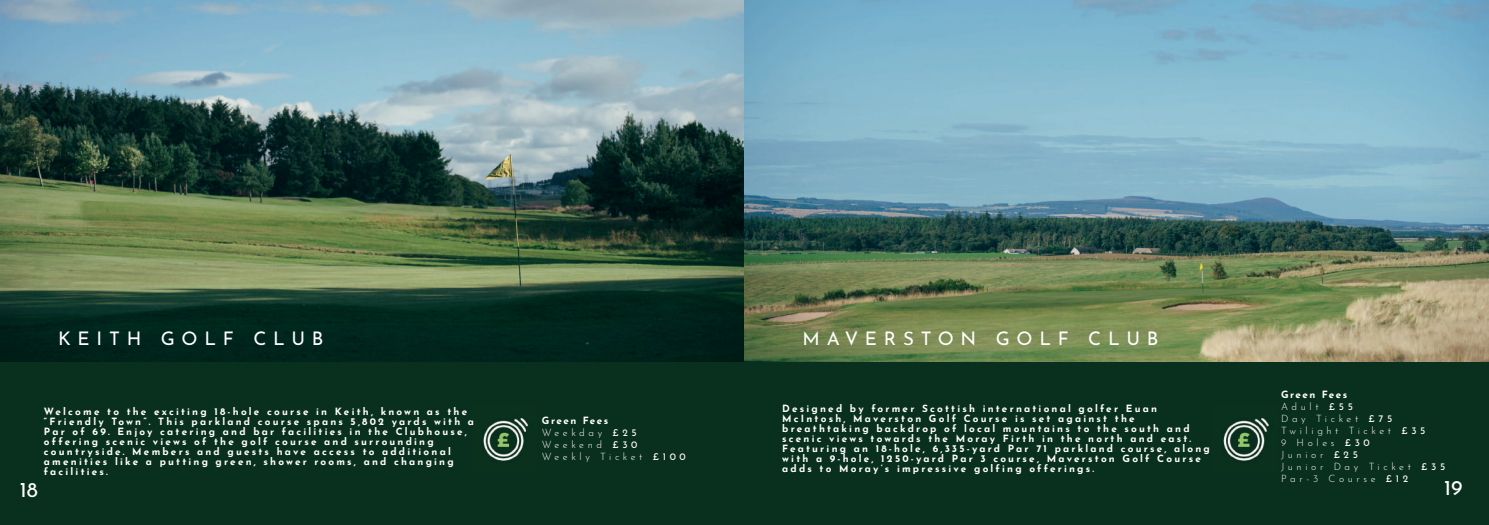
<style>
.page{position:relative;width:1489px;height:525px;background:#fff}
.page>*{position:absolute;margin:0;border:0;box-sizing:border-box;transform-origin:0 0}
.t1{font:21.25px "Josefin Sans";color:#fff}
.t2{font:18.75px "Josefin Sans";letter-spacing:.36em;color:#fff}
.t3{font:700 10px/10px "Josefin Sans";letter-spacing:.22em;color:#fff}
.t4{font:300 10px/12px "Josefin Sans";letter-spacing:.36em;color:#fff}
.s1{font-weight:700}
.s2{font-weight:400}
</style>
<div class="page">
<div style="left:0;top:227px;width:1488px;height:298px;background:#092f1e"></div>
<img style="left:0;top:0;width:1489px;height:361px">
<img style="left:1223px;top:418px;width:46px;height:43px">
<img style="left:483px;top:418px;width:46px;height:43px">
<h2 class="t2" style="left:58px;top:323px;width:267px">KEITH GOLF CLUB</h2>
<h2 class="t2" style="left:802px;top:323px;width:357px">MAVERSTON GOLF CLUB</h2>
<p class="t4" style="left:1281px;top:387px;width:166px"><span class="s1">Green Fees<br></span>Adult <span class="s2">£55<br></span>Day Ticket <span class="s2">£75<br></span>Twilight Ticket <span class="s2">£35<br></span>9 Holes <span class="s2">£30<br></span>Junior <span class="s2">£25<br></span>Junior Day Ticket <span class="s2">£35<br></span>Par-3 Course <span class="s2">£12</span></p>
<p class="t3" style="left:782px;top:402px;width:429px">Designed by former Scottish international golfer Euan McIntosh, Maverston Golf Course is set against the breathtaking backdrop of local mountains to the south and scenic views towards the Moray Firth in the north and east.<br>Featuring an 18-hole, 6,335-yard Par 71 parkland course, along with a 9-hole, 1250-yard Par 3 course, Maverston Golf Course adds to Moray’s impressive golfing offerings.</p>
<p class="t3" style="left:44px;top:404px;width:432px">Welcome to the exciting 18-hole course in Keith, known as the “Friendly Town”. This parkland course spans 5,802 yards with a Par of 69. Enjoy catering and bar facilities in the Clubhouse, offering scenic views of the golf course and surrounding countryside. Members and guests have access to additional amenities like a putting green, shower rooms, and changing facilities.</p>
<p class="t4" style="left:542px;top:414px;width:145px"><span class="s1">Green Fees<br></span>Weekday <span class="s2">£25<br></span>Weekend <span class="s2">£30<br></span>Weekly Ticket <span class="s2">£100</span></p>
<h1 class="t1" style="left:20px;top:472px;width:20px">18</h1>
<h1 class="t1" style="left:1444px;top:470px;width:20px">19</h1>
</div>
